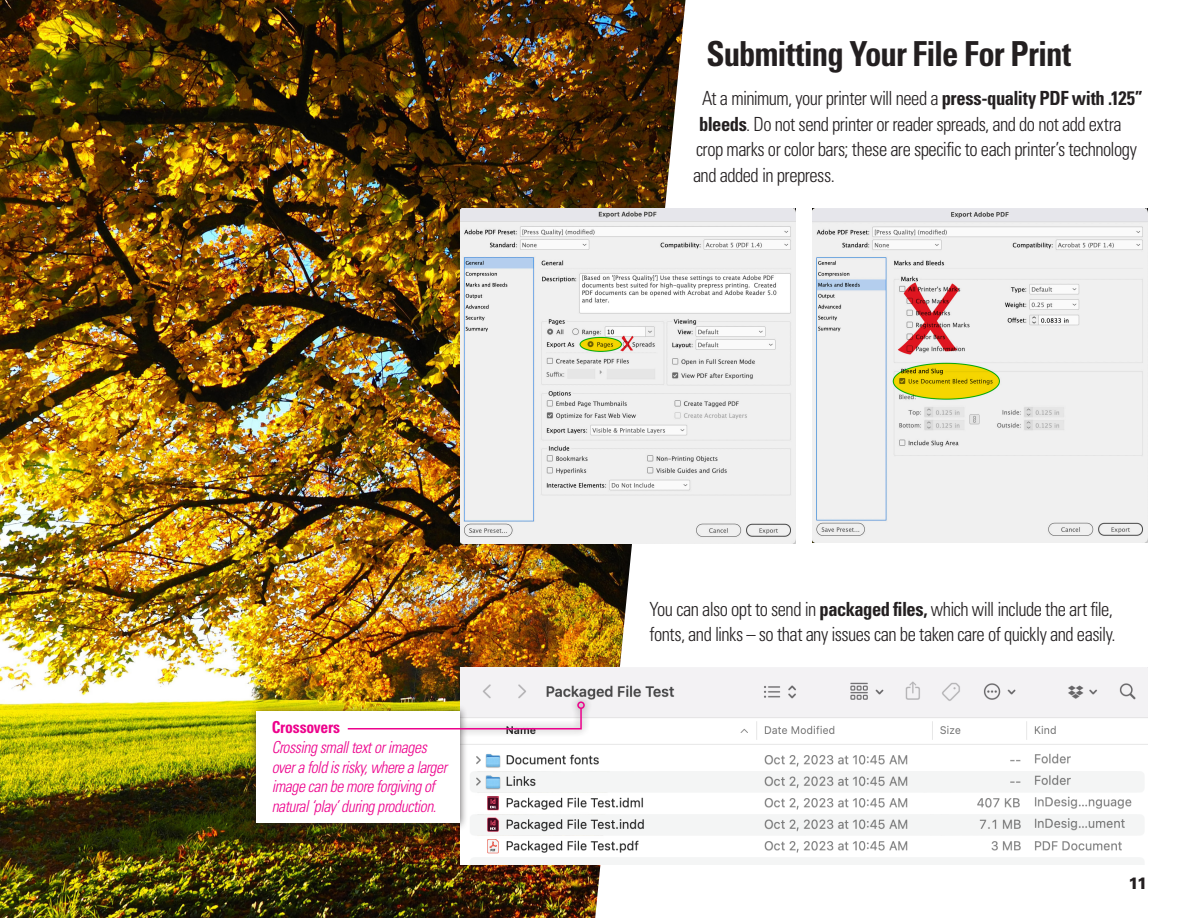
<style>
.page{position:relative;width:1188px;height:918px;background:#fff}
.page>*{position:absolute;margin:0;border:0;box-sizing:border-box;transform-origin:0 0}
.t1{font:700 condensed 34.5px "Univers LT Std";letter-spacing:-.025em;color:#231f20;scale:.95 1}
.t2{font:300 condensed 19.5px/25.5px "Univers LT Std";letter-spacing:-.03em;color:#231f20;scale:.95 1}
.t3{font:italic 300 condensed 16.5px/19.8px "Univers LT Std";letter-spacing:-.025em;color:#ed028c;scale:.95 1}
.t4{font:700 condensed 16.5px "Univers LT Std";letter-spacing:-.015em;color:#ed028c;scale:.95 1}
.t5{font:900 16.5px "Univers LT Std";color:#231f20;scale:.95 1}
.s1{font-weight:700}
</style>
<div class="page">
<img style="left:0;top:0;width:686px;height:918px">
<img style="left:460px;top:208px;width:335px;height:335px">
<img style="left:812px;top:208px;width:336px;height:335px">
<img style="left:460px;top:668px;width:688px;height:196px">
<div style="left:248px;top:694px;width:344px;height:137px;background:#231f20;opacity:.75"></div>
<div style="left:256px;top:712px;width:204px;height:111px;background:#fff"></div>
<svg style="left:346px;top:707px;width:237px;height:23px"></svg>
<div style="left:577px;top:701px;width:8px;height:8px;border:2px solid #ed028c;border-radius:50%"></div>
<p class="t4" style="left:272px;top:717px;width:74px">Crossovers</p>
<p class="t3" style="left:272px;top:737px;width:186px">Crossing small text or images over a fold is risky, where a larger image can be more forgiving of natural ‘play’ during production.</p>
<p class="t1" style="left:707px;top:33px;width:385px">Submitting Your File For Print</p>
<p class="t2" style="left:702px;top:85px;width:466px">At a minimum, your printer will need a <span class="s1">press-quality PDF with .125”</span></p>
<p class="t2" style="left:699px;top:111px;width:446px"><span class="s1">bleeds</span>. Do not send printer or reader spreads, and do not add extra</p>
<p class="t2" style="left:696px;top:136px;width:466px">crop marks or color bars; these are specific to each printer’s technology</p>
<p class="t2" style="left:693px;top:162px;width:151px">and added in prepress.</p>
<p class="t2" style="left:650px;top:596px;width:492px">You can also opt to send in <span class="s1">packaged files,</span> which will include the art file, fonts, and links – so that any issues can be taken care of quickly and easily.</p>
<p class="t5" style="left:1129px;top:873px;width:21px">11</p>
</div>
